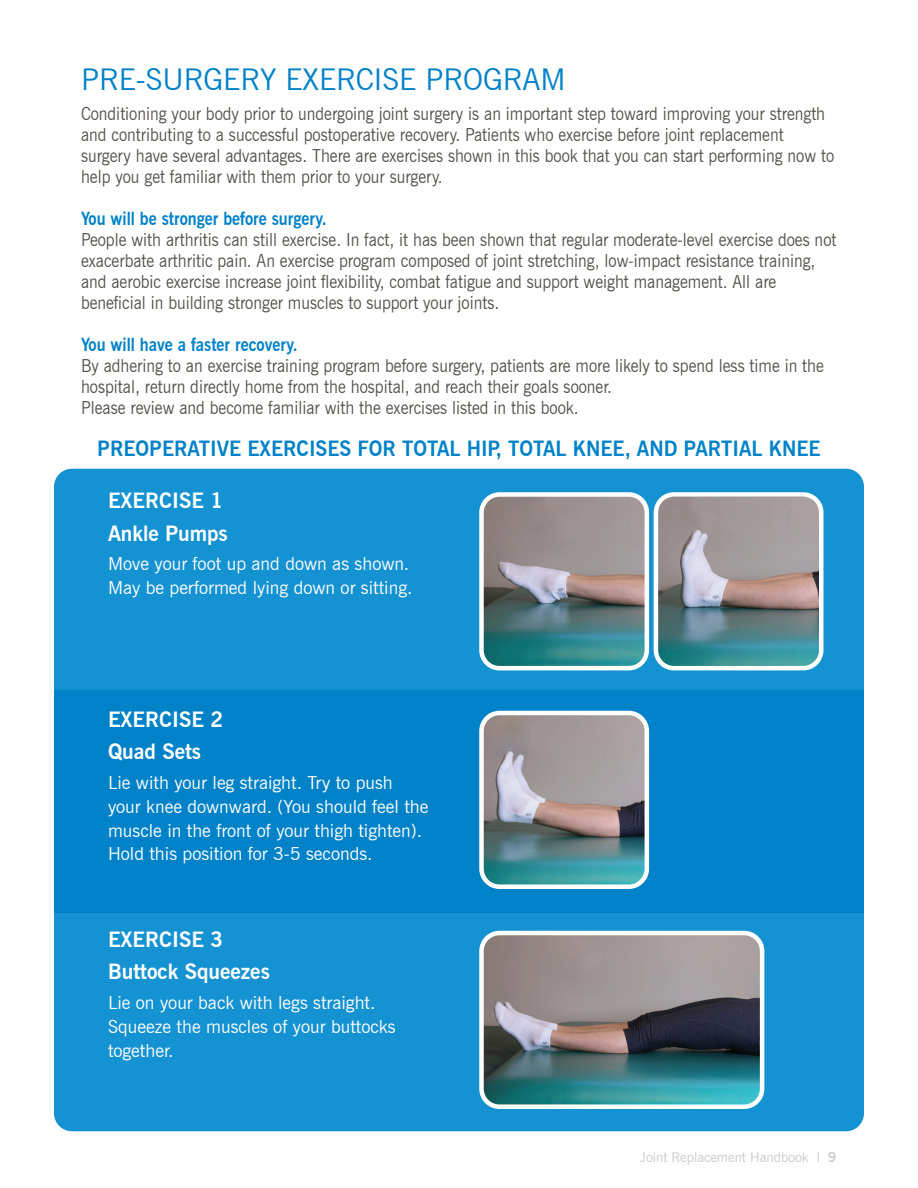
<style>
.page{position:relative;width:918px;height:1188px;background:#fff}
.page>*{position:absolute;margin:0;border:0;box-sizing:border-box;transform-origin:0 0}
.t1{font:30px "News Gothic BT";color:#0082c8}
.t2{font:700 21px/32.4px "News Gothic BT";color:#fff}
.t3{font:700 21px "News Gothic BT";color:#0082c8;scale:.96 1}
.t4{font:18px/21px "News Gothic BT";color:#535249;scale:.9 1}
.t5{font:18px/24px "News Gothic BT";color:#fff}
.t6{font:700 18px "News Gothic BT";color:#0082c8;scale:.9 1}
.t7{font:13.5px "News Gothic BT";color:#c9cacc}
.s1{font-weight:700}
</style>
<div class="page">
<div style="left:54px;top:469px;width:810px;height:662px;background:#1592d1"></div>
<div style="left:54px;top:690px;width:810px;height:223px;background:#0082c8"></div>
<img style="left:482px;top:933px;width:280px;height:174px">
<div style="left:479px;top:931px;width:285px;height:178px;border:4px solid #fff;border-radius:18px"></div>
<img style="left:482px;top:494px;width:165px;height:174px">
<div style="left:479px;top:492px;width:170px;height:178px;border:4px solid #fff;border-radius:18px"></div>
<img style="left:656px;top:497px;width:165px;height:171px">
<div style="left:654px;top:492px;width:170px;height:178px;border:4px solid #fff;border-radius:18px"></div>
<img style="left:484px;top:716px;width:160px;height:168px">
<div style="left:479px;top:711px;width:170px;height:178px;border:4px solid #fff;border-radius:18px"></div>
<h1 class="t1" style="left:81px;top:61px;width:486px">PRE-SURGERY EXERCISE PROGRAM</h1>
<p class="t4" style="left:81px;top:103px;width:838px">Conditioning your body prior to undergoing joint surgery is an important step toward improving your strength and contributing to a successful postoperative recovery. Patients who exercise before joint replacement surgery have several advantages. There are exercises shown in this book that you can start performing now to help you get familiar with them prior to your surgery.</p>
<p class="t6" style="left:81px;top:207px;width:274px">You will be stronger before surgery.</p>
<p class="t4" style="left:81px;top:229px;width:841px">People with arthritis can still exercise. In fact, it has been shown that regular moderate-level exercise does not exacerbate arthritic pain. An exercise program composed of joint stretching, low-impact resistance training, and aerobic exercise increase joint flexibility, combat fatigue and support weight management. All are beneficial in building stronger muscles to support your joints.</p>
<p class="t6" style="left:81px;top:333px;width:242px">You will have a faster recovery.</p>
<p class="t4" style="left:81px;top:355px;width:827px">By adhering to an exercise training program before surgery, patients are more likely to spend less time in the hospital, return directly home from the hospital, and reach their goals sooner.<br>Please review and become familiar with the exercises listed in this book.</p>
<p class="t3" style="left:97px;top:435px;width:755px">PREOPERATIVE EXERCISES FOR TOTAL HIP, TOTAL KNEE, AND PARTIAL KNEE</p>
<p class="t2" style="left:108px;top:484px;width:121px">EXERCISE 1<br>Ankle Pumps</p>
<p class="t5" style="left:108px;top:551px;width:306px">Move your foot up and down as shown.<br>May be performed lying down or sitting.</p>
<p class="t2" style="left:108px;top:703px;width:117px">EXERCISE 2<br>Quad Sets</p>
<p class="t5" style="left:108px;top:770px;width:322px">Lie with your leg straight. Try to push your knee downward. (You should feel the muscle in the front of your thigh tighten).<br>Hold this position for 3-5 seconds.</p>
<p class="t2" style="left:108px;top:923px;width:163px">EXERCISE 3<br>Buttock Squeezes</p>
<p class="t5" style="left:108px;top:990px;width:289px">Lie on your back with legs straight.<br>Squeeze the muscles of your buttocks together.</p>
<p class="t7" style="left:640px;top:1149px;width:198px">Joint Replacement Handbook l <span class="s1">9</span></p>
</div>
